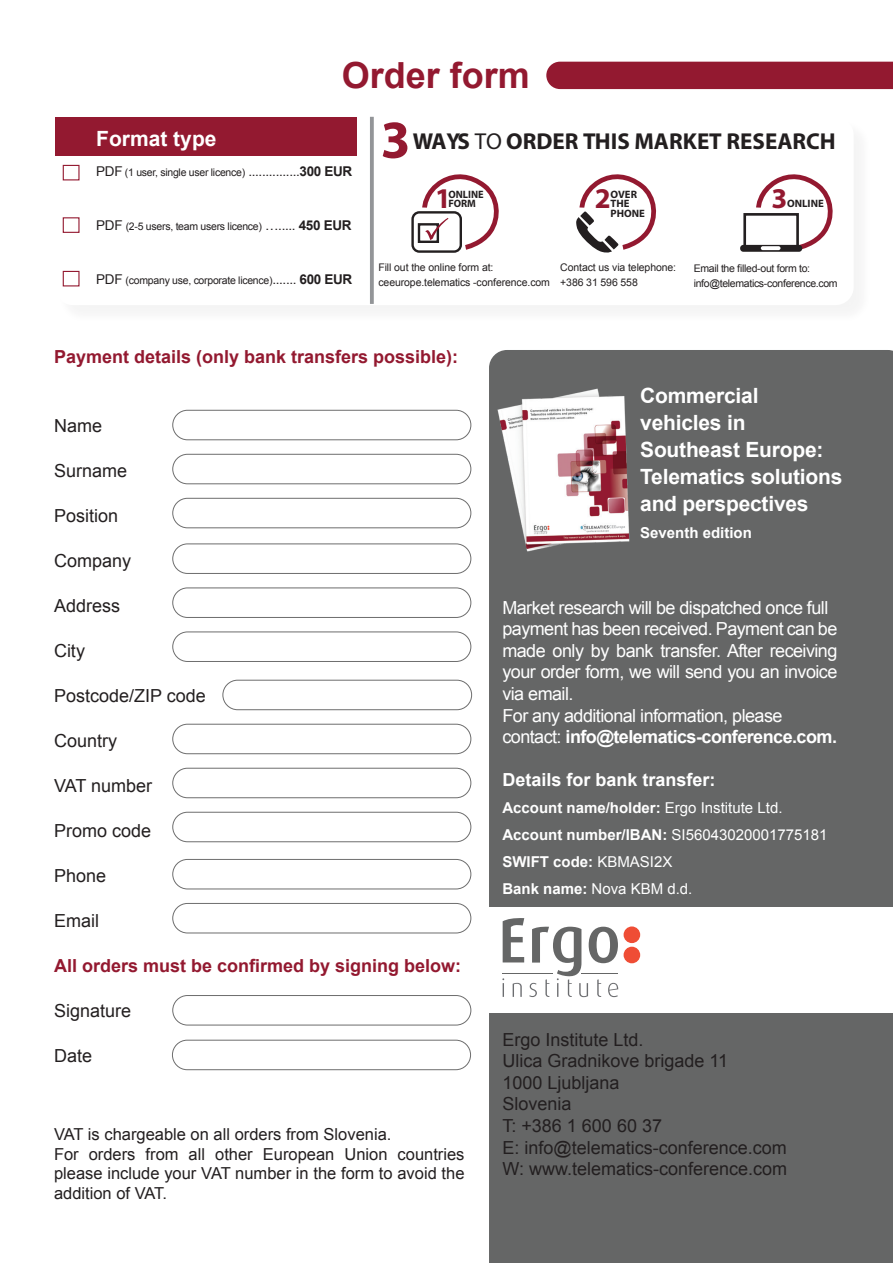
<style>
.page{position:relative;width:893px;height:1263px;background:#fff}
.page>*{position:absolute;margin:0;border:0;box-sizing:border-box;transform-origin:0 0}
.t1{font:700 53.85px "Myriad Pro";color:#931930}
.t2{font:700 36px "Arial";color:#931930}
.t3{font:700 28.8px "Myriad Pro";color:#931930}
.t4{font:700 23.1px "Myriad Pro";color:#231f20}
.t5{font:700 21px/27px "Arial";letter-spacing:-.01em;color:#fff}
.t6{font:18px/21.6px "Arial";color:#231f20}
.t7{font:18px/21.6px "Arial";letter-spacing:-.03em;color:#fff}
.t8{font:700 18px "Arial";color:#931930}
.t9{font:700 18px "Arial";color:#fff}
.t10{font:16.5px/19.8px "Arial";color:#231f20}
.t11{font:700 15px/27px "Arial";color:#fff}
.t12{font:700 10.65px/9.6px "Myriad Pro";color:#231f20}
.t13{font:700 10.65px "Myriad Pro";color:#231f20;scale:.96 1}
.t14{font:10.5px/15px "Arial";letter-spacing:-.025em;color:#231f20}
.s1{font-size:13.5px}
.s2{font-weight:700;font-size:13.5px}
.s3{font-weight:400}
.s4{font-weight:700}
</style>
<div class="page">
<div style="left:489px;top:350px;width:404px;height:913px;background:#656666"></div>
<div style="left:489px;top:907px;width:404px;height:105px;background:#fff"></div>
<div style="left:57px;top:119px;width:815px;height:205px;background:#f8f7f8"></div>
<div style="left:55px;top:117px;width:799px;height:188px;background:#fff;border-radius:18px"></div>
<div style="left:55px;top:118px;width:301px;height:38px;background:#931930"></div>
<svg style="left:370px;top:117px;width:4px;height:187px"></svg>
<div style="left:63px;top:165px;width:17px;height:15px;background:#fff;border:1px solid #931930"></div>
<div style="left:63px;top:271px;width:17px;height:15px;background:#fff;border:1px solid #931930"></div>
<div style="left:63px;top:217px;width:17px;height:16px;border:1px solid #931930"></div>
<div style="left:172px;top:995px;width:299px;height:30px;border:1px solid #000;border-radius:15px"></div>
<div style="left:172px;top:1040px;width:299px;height:30px;border:1px solid #000;border-radius:15px"></div>
<div style="left:624px;top:947px;width:16px;height:16px;background:#ef4d35;border-radius:50%"></div>
<div style="left:624px;top:926px;width:16px;height:17px;background:#ef4d35;border-radius:50%"></div>
<svg style="left:502px;top:918px;width:116px;height:79px"></svg>
<img style="left:497px;top:386px;width:145px;height:174px">
<div style="left:546px;top:62px;width:347px;height:27px;background:#931930"></div>
<svg style="left:413px;top:212px;width:48px;height:40px"></svg>
<div style="left:411px;top:211px;width:51px;height:42px;border:2px solid #231f20;border-radius:7px"></div>
<div style="left:418px;top:223px;width:21px;height:20px;border:2px solid #231f20"></div>
<svg style="left:420px;top:174px;width:79px;height:78px"></svg>
<svg style="left:576px;top:174px;width:80px;height:79px"></svg>
<svg style="left:756px;top:174px;width:77px;height:76px"></svg>
<div style="left:745px;top:214px;width:53px;height:35px;background:#fff"></div>
<div style="left:743px;top:213px;width:56px;height:37px;border:3px solid #231f20"></div>
<div style="left:740px;top:245px;width:62px;height:7px;background:#231f20;border-radius:3px"></div>
<svg style="left:761px;top:246px;width:19px;height:4px"></svg>
<div style="left:172px;top:410px;width:299px;height:30px;border:1px solid #000;border-radius:15px"></div>
<div style="left:172px;top:454px;width:299px;height:30px;border:1px solid #000;border-radius:15px"></div>
<div style="left:172px;top:498px;width:299px;height:30px;border:1px solid #000;border-radius:15px"></div>
<div style="left:172px;top:544px;width:299px;height:30px;border:1px solid #000;border-radius:15px"></div>
<div style="left:172px;top:588px;width:299px;height:30px;border:1px solid #000;border-radius:15px"></div>
<div style="left:172px;top:632px;width:299px;height:30px;border:1px solid #000;border-radius:15px"></div>
<div style="left:172px;top:724px;width:299px;height:30px;border:1px solid #000;border-radius:15px"></div>
<div style="left:172px;top:768px;width:299px;height:30px;border:1px solid #000;border-radius:15px"></div>
<div style="left:172px;top:812px;width:299px;height:30px;border:1px solid #000;border-radius:15px"></div>
<div style="left:172px;top:859px;width:299px;height:30px;border:1px solid #000;border-radius:15px"></div>
<div style="left:172px;top:903px;width:299px;height:30px;border:1px solid #000;border-radius:15px"></div>
<div style="left:223px;top:680px;width:249px;height:30px;border:1px solid #000;border-radius:15px"></div>
<h2 class="t2" style="left:342px;top:51px;width:190px">Order form</h2>
<h3 class="t5" style="left:96px;top:126px;width:122px">Format type</h3>
<p class="t14" style="left:96px;top:165px;width:257px"><span class="s1">PDF</span> (1 user, single user licence) <span class="s1">...............</span><span class="s2">300 EUR</span></p>
<p class="t14" style="left:96px;top:219px;width:257px"><span class="s1">PDF</span> (2-5 users, team users licence) <span class="s1">….....</span> <span class="s2">450 EUR</span></p>
<p class="t14" style="left:96px;top:273px;width:257px"><span class="s1">PDF</span> (company use, corporate licence)<span class="s1">.......</span> <span class="s2">600 EUR</span></p>
<h1 class="t1" style="left:381px;top:105px;width:31px">3</h1>
<h3 class="t4" style="left:413px;top:126px;width:424px">WAYS <span class="s3">TO</span> ORDER THIS MARKET RESEARCH</h3>
<h3 class="t3" style="left:595px;top:180px;width:17px">2</h3>
<h3 class="t3" style="left:771px;top:180px;width:17px">3</h3>
<p class="t12" style="left:787px;top:199px;width:38px">ONLINE</p>
<h3 class="t3" style="left:435px;top:180px;width:17px">1</h3>
<p class="t13" style="left:448px;top:197px;width:30px">FORM</p>
<p class="t12" style="left:610px;top:189px;width:36px">OVER<br>THE<br>PHONE</p>
<p class="t13" style="left:448px;top:187px;width:38px">ONLINE</p>
<p class="t14" style="left:378px;top:260px;width:173px">Fill out the online form at: ceeurope.telematics -conference.com</p>
<p class="t14" style="left:560px;top:260px;width:117px">Contact us via telephone: +386 31 596 558</p>
<p class="t14" style="left:694px;top:261px;width:145px">Email the filled-out form to: info@telematics-conference.com</p>
<h3 class="t8" style="left:54px;top:345px;width:406px">Payment details (only bank transfers possible):</h3>
<h3 class="t6" style="left:54px;top:415px;width:50px">Name</h3>
<h3 class="t6" style="left:54px;top:460px;width:75px">Surname</h3>
<h3 class="t6" style="left:54px;top:505px;width:66px">Position</h3>
<h3 class="t6" style="left:54px;top:550px;width:79px">Company</h3>
<h3 class="t6" style="left:54px;top:595px;width:68px">Address</h3>
<h3 class="t6" style="left:54px;top:640px;width:32px">City</h3>
<h3 class="t6" style="left:54px;top:685px;width:153px">Postcode/ZIP code</h3>
<h3 class="t6" style="left:54px;top:730px;width:65px">Country</h3>
<h3 class="t6" style="left:54px;top:775px;width:100px">VAT number</h3>
<h3 class="t6" style="left:54px;top:820px;width:99px">Promo code</h3>
<h3 class="t6" style="left:54px;top:865px;width:54px">Phone</h3>
<h3 class="t6" style="left:54px;top:910px;width:46px">Email</h3>
<h3 class="t8" style="left:54px;top:954px;width:409px">All orders must be confirmed by signing below:</h3>
<h3 class="t6" style="left:54px;top:1000px;width:79px">Signature</h3>
<h3 class="t6" style="left:54px;top:1045px;width:40px">Date</h3>
<h3 class="t10" style="left:54px;top:1124px;width:412px">VAT is chargeable on all orders from Slovenia.<br>For orders from all other European Union countries please include your VAT number in the form to avoid the addition of VAT.</h3>
<h3 class="t5" style="left:640px;top:383px;width:204px">Commercial vehicles in<br>Southeast Europe:<br>Telematics solutions and perspectives</h3>
<h3 class="t11" style="left:640px;top:520px;width:113px">Seventh edition</h3>
<p class="t7" style="left:502px;top:597px;width:337px">Market research will be dispatched once full payment has been received. Payment can be made only by bank transfer. After receiving your order form, we will send you an invoice via email.<br>For any additional information, please contact: <span class="s4">info@telematics-conference.com.</span></p>
<h3 class="t9" style="left:502px;top:768px;width:215px">Details for bank transfer:</h3>
<h3 class="t11" style="left:502px;top:795px;width:327px">Account name/holder: <span class="s3">Ergo Institute Ltd.<br></span>Account number/IBAN: <span class="s3">SI56043020001775181<br></span>SWIFT code: <span class="s3">KBMASI2X<br></span>Bank name: <span class="s3">Nova KBM d.d.</span></h3>
<h3 class="t6" style="left:502px;top:1029px;width:286px">Ergo Institute Ltd.<br>Ulica Gradnikove brigade 11<br>1000 Ljubljana<br>Slovenia<br>T: +386 1 600 60 37<br>E: info@telematics-conference.com<br>W: www.telematics-conference.com</h3>
</div>
